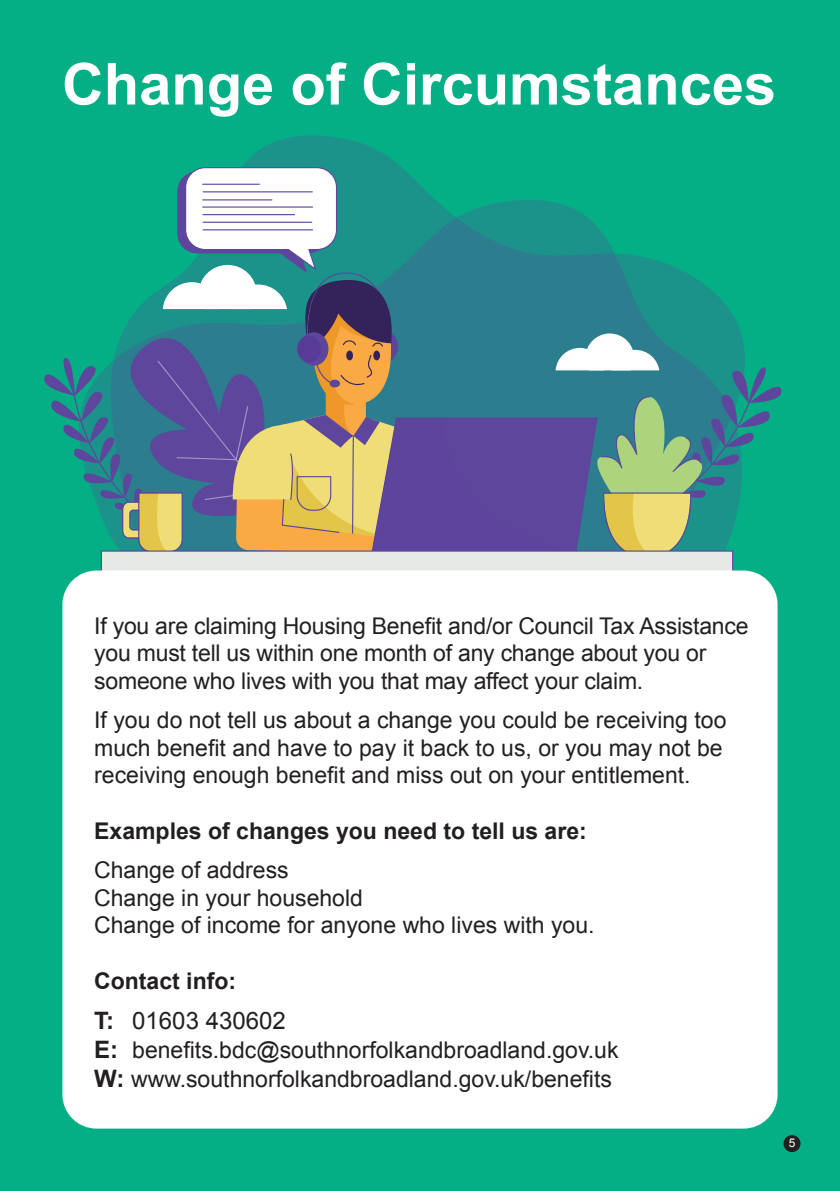
<style>
.page{position:relative;width:840px;height:1191px;background:#fff}
.page>*{position:absolute;margin:0;border:0;box-sizing:border-box;transform-origin:0 0}
.t1{font:700 57.8px "Arial";color:#fff}
.t2{font:24px "Arial";color:#231f20}
.t3{font:23px/27.6px "Arial";color:#231f20}
.t4{font:700 23px "Arial";color:#231f20}
.t5{font:12px "Arial";color:#fff}
.s1{font-weight:700}
.s2{font-weight:700;font-size:24px}
</style>
<div class="page">
<div style="left:0;top:0;width:839px;height:1191px;background:#04af85"></div>
<div style="left:783px;top:1135px;width:17px;height:17px;background:#231f20;border-radius:50%"></div>
<svg style="left:242px;top:135px;width:159px;height:32px;fill:#1b938b"></svg>
<svg style="left:44px;top:167px;width:738px;height:415px"></svg>
<hr style="left:202px;top:184px;width:58px;height:1px;background:#5d469c">
<hr style="left:202px;top:199px;width:70px;height:1px;background:#5d469c">
<hr style="left:202px;top:214px;width:93px;height:1px;background:#5d469c">
<hr style="left:202px;top:222px;width:110px;height:1px;background:#5d469c">
<hr style="left:202px;top:229px;width:111px;height:1px;background:#5d469c">
<hr style="left:202px;top:191px;width:110px;height:1px;background:#5d469c">
<div style="left:62px;top:570px;width:715px;height:558px;background:#fff;border-radius:34px"></div>
<h1 class="t1" style="left:62px;top:46px;width:715px">Change of Circumstances</h1>
<p class="t3" style="left:94px;top:612px;width:655px">If you are claiming Housing Benefit and/or Council Tax Assistance you must tell us within one month of any change about you or someone who lives with you that may affect your claim.</p>
<p class="t3" style="left:94px;top:706px;width:633px">If you do not tell us about a change you could be receiving too much benefit and have to pay it back to us, or you may not be receiving enough benefit and miss out on your entitlement.</p>
<p class="t4" style="left:94px;top:816px;width:494px">Examples of changes you need to tell us are:</p>
<p class="t3" style="left:94px;top:856px;width:501px">Change of address<br>Change in your household<br>Change of income for anyone who lives with you.</p>
<p class="t4" style="left:94px;top:966px;width:143px">Contact info:</p>
<p class="t2" style="left:94px;top:1005px;width:193px"><span class="s1">T:</span> 01603 430602</p>
<p class="t3" style="left:94px;top:1036px;width:525px;line-height:28.8px"><span class="s2">E:</span> benefits.bdc@southnorfolkandbroadland.gov.uk<br><span class="s2">W:</span> www.southnorfolkandbroadland.gov.uk/benefits</p>
<p class="t5" style="left:788px;top:1135px;width:8px">5</p>
</div>
